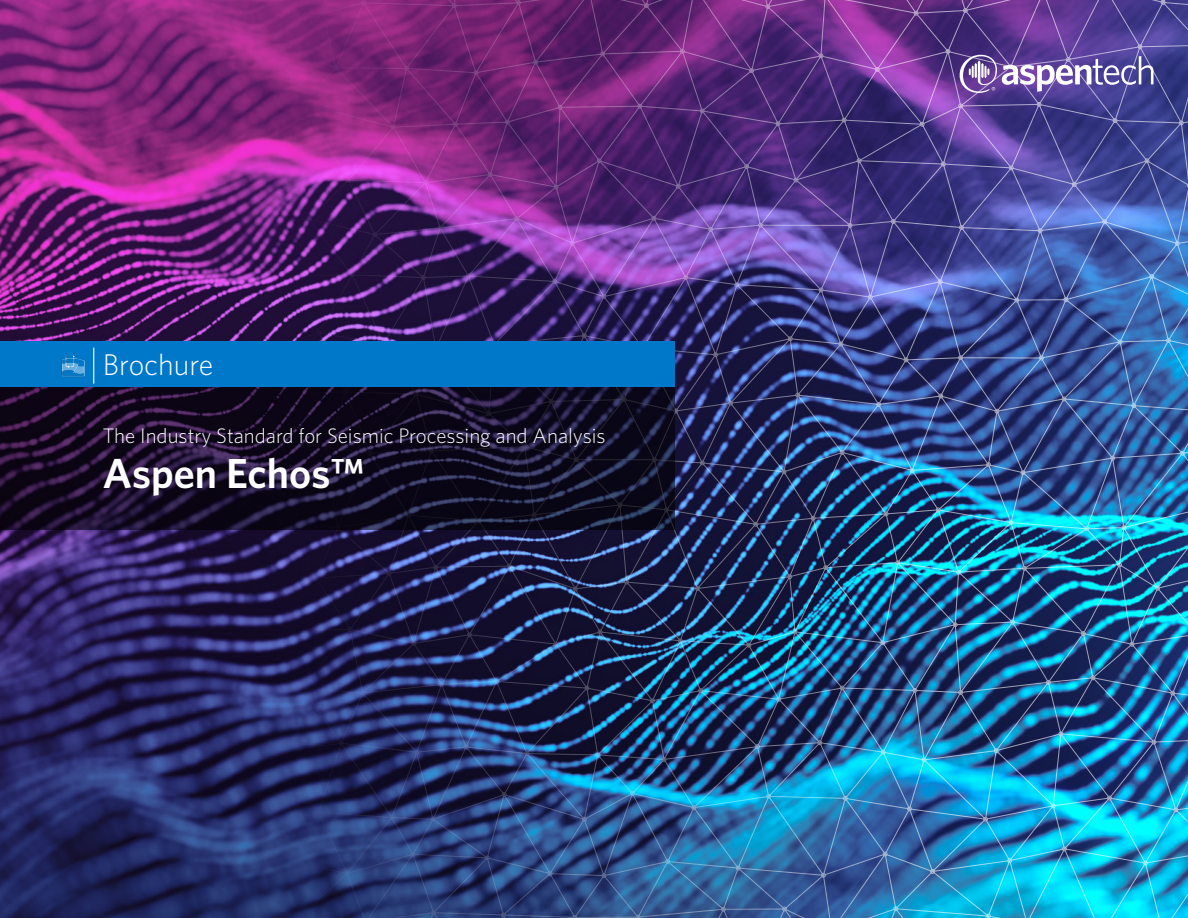
<style>
.page{position:relative;width:1188px;height:918px;background:#fff}
.page>*{position:absolute;margin:0;border:0;box-sizing:border-box;transform-origin:0 0}
.BRO-cover-title{font:600 42px "Whitney";color:#fff}
.BRO-cover-label{font:300 30px "Whitney";color:#fff}
.content_type_text{font:300 21px "Whitney";color:#fff}
</style>
<div class="page">
<img style="left:0;top:0;width:267px;height:918px">
<svg style="left:267px;top:822px;width:921px;height:96px;background:#266da0"></svg>
<img style="left:267px;top:362px;width:921px;height:460px">
<img style="left:267px;top:0;width:921px;height:362px">
<svg style="left:960px;top:55px;width:194px;height:38px"></svg>
<svg style="left:0;top:387px;width:674px;height:143px;background:#171027"></svg>
<div style="left:0;top:342px;width:674px;height:45px;background:#0078c9"></div>
<hr style="left:93px;top:348px;width:1px;height:36px;background:#fff">
<img style="left:62px;top:355px;width:23px;height:22px">
<p class="BRO-cover-label" style="left:103px;top:344px;width:112px">Brochure</p>
<p class="content_type_text" style="left:103px;top:421px;width:504px">The Industry Standard for Seismic Processing and Analysis</p>
<p class="BRO-cover-title" style="left:103px;top:445px;width:263px">Aspen Echos™</p>
</div>
